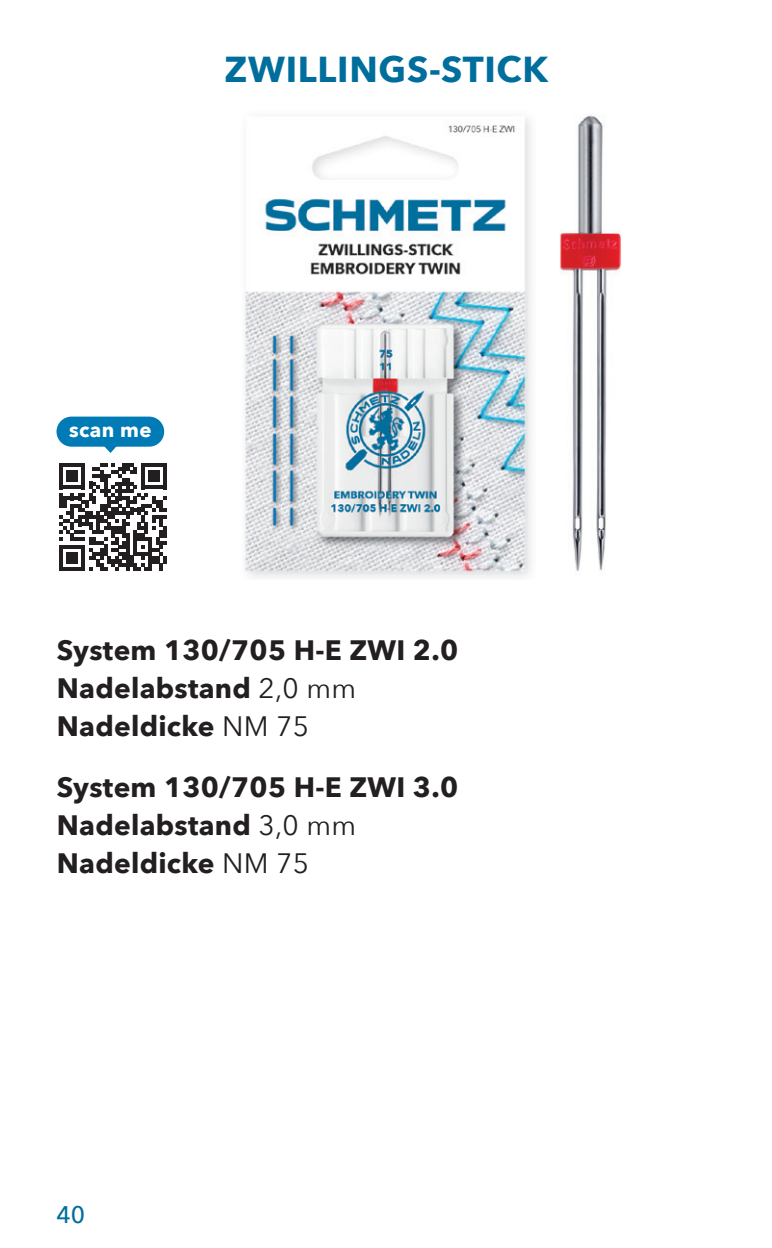
<style>
.page{position:relative;width:772px;height:1248px;background:#fff}
.page>*{position:absolute;margin:0;border:0;box-sizing:border-box;transform-origin:0 0}
.t1{font:700 36px "Avenir Next";letter-spacing:.02em;color:#006e9d}
.t2{font:700 28px/38px "Avenir Next";letter-spacing:.01em;color:#231f20}
.t3{font:500 24px "Avenir Next";color:#006e9d}
.t4{font:700 20.4px "Avenir Next";letter-spacing:.02em;color:#fff}
.s1{font-weight:400}
</style>
<div class="page">
<svg style="left:59px;top:463px;width:108px;height:107px"></svg>
<div style="left:56px;top:416px;width:108px;height:30px;background:#007bb6;border-radius:15px"></div>
<svg style="left:102px;top:446px;width:16px;height:7px"></svg>
<img style="left:244px;top:115px;width:377px;height:463px">
<p class="t1" style="left:224px;top:38px;width:325px">ZWILLINGS-STICK</p>
<p class="t4" style="left:69px;top:412px;width:84px">scan me</p>
<p class="t2" style="left:57px;top:630px;width:402px">System 130/705 H-E ZWI 2.0<br>Nadelabstand <span class="s1">2,0 mm<br></span>Nadeldicke <span class="s1">NM 75</span></p>
<p class="t2" style="left:57px;top:767px;width:402px">System 130/705 H-E ZWI 3.0<br>Nadelabstand <span class="s1">3,0 mm<br></span>Nadeldicke <span class="s1">NM 75</span></p>
<p class="t3" style="left:56px;top:1194px;width:30px">40</p>
</div>
